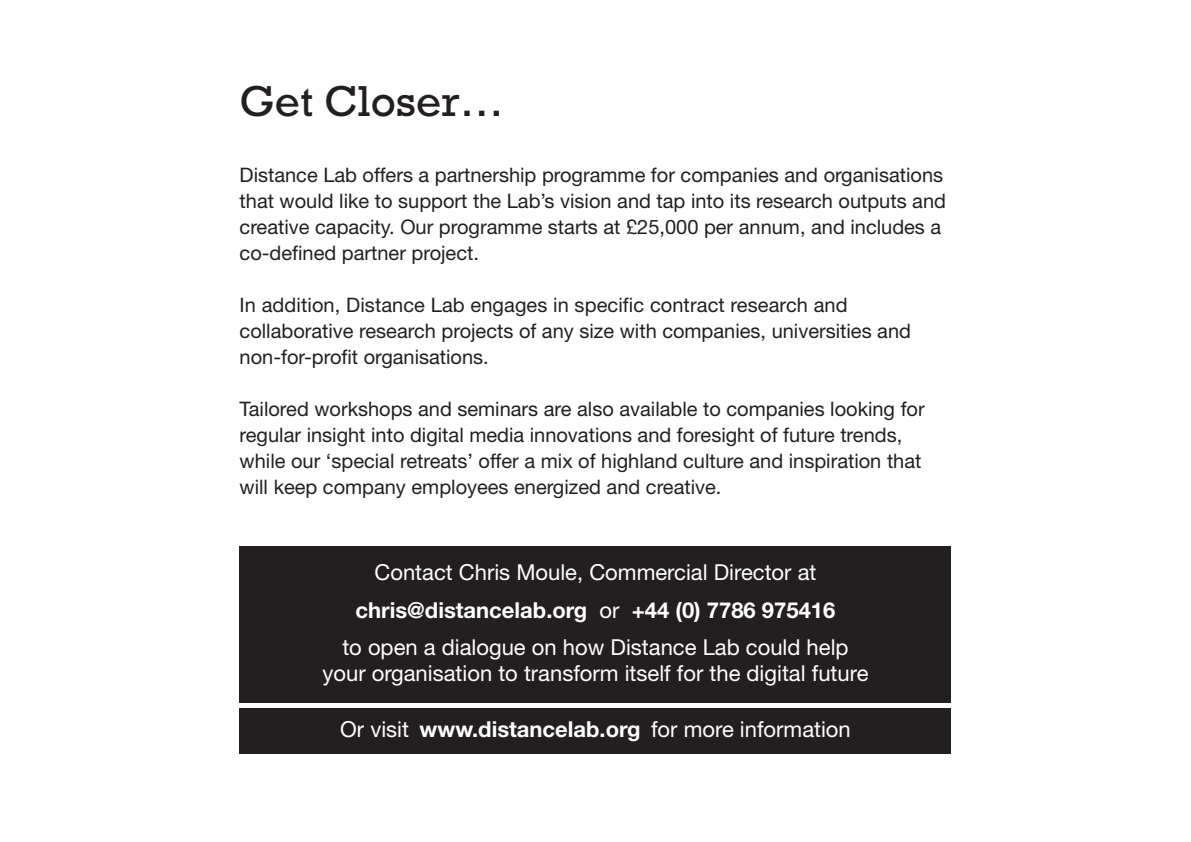
<style>
.page{position:relative;width:1191px;height:842px;background:#fff}
.page>*{position:absolute;margin:0;border:0;box-sizing:border-box;transform-origin:0 0}
.t1{font:44px "Rockwell";color:#231f20}
.t2{font:22px/37.4px "Helvetica Neue";color:#fff;text-align:center}
.t3{font:20px/26px "Helvetica Neue";color:#231f20}
.s1{font-weight:700}
</style>
<div class="page">
<div style="left:240px;top:546px;width:711px;height:157px;background:#231f20"></div>
<div style="left:240px;top:709px;width:711px;height:45px;background:#231f20"></div>
<h1 class="t1" style="left:240px;top:75px;width:265px">Get Closer…</h1>
<p class="t3" style="left:240px;top:162px;width:708px">Distance Lab offers a partnership programme for companies and organisations that would like to support the Lab’s vision and tap into its research outputs and creative capacity. Our programme starts at £25,000 per annum, and includes a co-defined partner project.</p>
<p class="t3" style="left:240px;top:292px;width:673px">In addition, Distance Lab engages in specific contract research and collaborative research projects of any size with companies, universities and non-for-profit organisations.</p>
<p class="t3" style="left:240px;top:396px;width:686px">Tailored workshops and seminars are also available to companies looking for regular insight into digital media innovations and foresight of future trends, while our ‘special retreats’ offer a mix of highland culture and inspiration that will keep company employees energized and creative.</p>
<p class="t2" style="left:342px;top:553px;width:508px">Contact Chris Moule, Commercial Director at <span class="s1">chris@distancelab.org</span> or <span class="s1">+44 (0) 7786 975416<br></span>to open a dialogue on how Distance Lab could help</p>
<p class="t2" style="left:322px;top:654px;width:547px">your organisation to transform itself for the digital future</p>
<p class="t2" style="left:340px;top:710px;width:512px">Or visit <span class="s1">www.distancelab.org</span> for more information</p>
</div>
